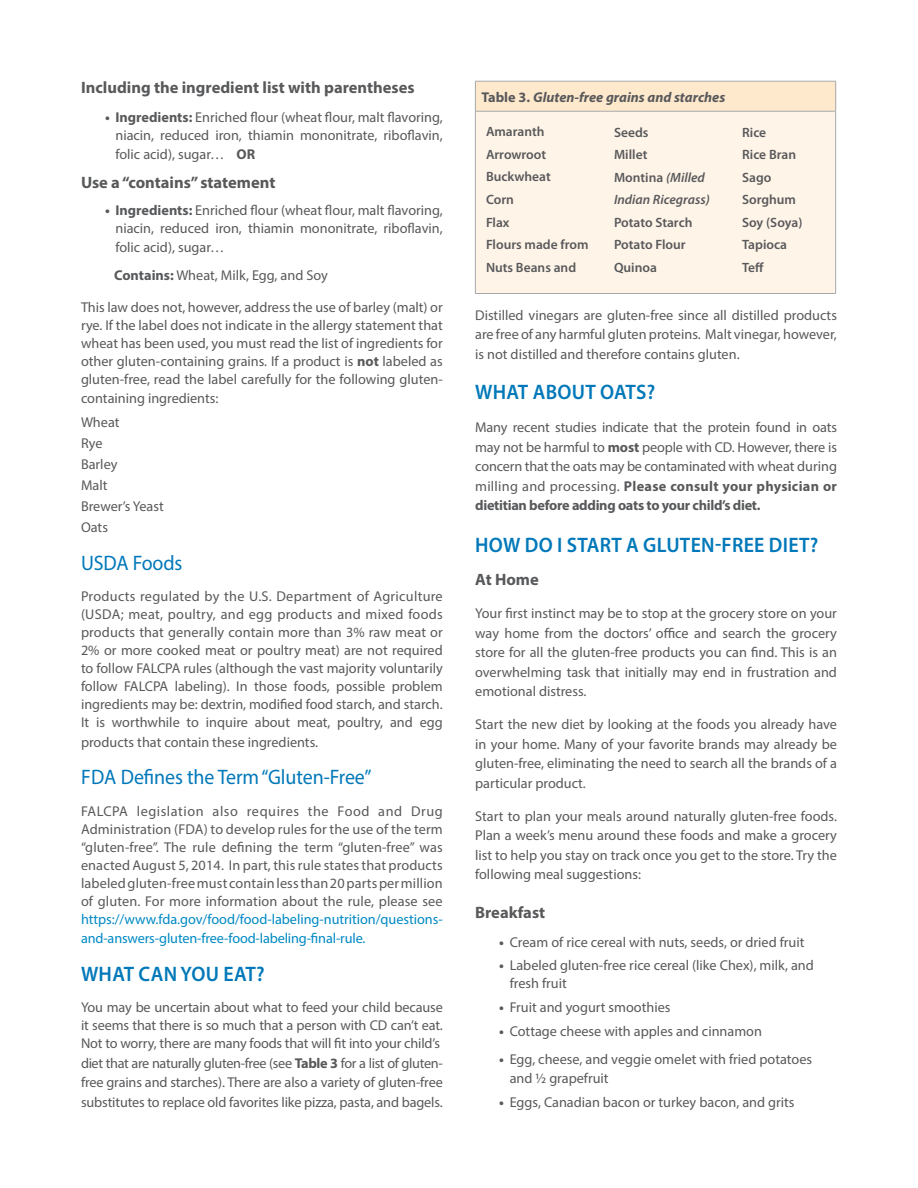
<style>
.page{position:relative;width:918px;height:1188px;background:#fff}
.page>*{position:absolute;margin:0;border:0;box-sizing:border-box;transform-origin:0 0}
.t1{font:600 21px "Myriad Pro";letter-spacing:.015em;color:#0078b9;scale:.95 1}
.t2{font:21px "Myriad Pro";letter-spacing:-.005em;color:#0078b9;scale:.95 1}
.t3{font:700 16.5px "Myriad Pro";color:#58595b}
.t4{font:14.25px/18px "Myriad Pro";color:#58595b;text-align:justify}
.t5{font:14.25px/19.5px "Myriad Pro";letter-spacing:-.01em;color:#0089c4}
.t6{font:italic 700 14.25px "Myriad Pro";color:#58595b}
.t7{font:600 13.5px/22.5px "Myriad Pro";color:#58595b}
.t8{font:italic 600 13.5px/22.5px "Myriad Pro";color:#58595b}
.s1{font-weight:700}
.s2{font-style:normal}
</style>
<div class="page">
<div style="left:475px;top:81px;width:361px;height:30px;background:#ffe9cd"></div>
<div style="left:475px;top:111px;width:361px;height:182px;background:#fff4e8"></div>
<hr style="left:475px;top:81px;width:361px;height:1px;background:#a7a9ac">
<hr style="left:475px;top:81px;width:1px;height:30px;background:#a7a9ac">
<hr style="left:835px;top:81px;width:1px;height:30px;background:#a7a9ac">
<hr style="left:475px;top:111px;width:361px;height:1px;background:#a7a9ac">
<hr style="left:475px;top:111px;width:1px;height:182px;background:#a7a9ac">
<hr style="left:835px;top:111px;width:1px;height:182px;background:#a7a9ac">
<hr style="left:475px;top:293px;width:361px;height:1px;background:#a7a9ac">
<p class="t3" style="left:81px;top:77px;width:335px">Including the ingredient list with parentheses</p>
<p class="t4" style="left:105px;top:108px;width:339px;text-align:right"><span class="s1">• Ingredients:</span> Enriched flour (wheat flour, malt flavoring, niacin, reduced iron, thiamin mononitrate, riboflavin,</p>
<p class="t4" style="left:116px;top:145px;width:141px">folic acid), sugar… <span class="s1">OR</span></p>
<p class="t3" style="left:81px;top:171px;width:196px">Use a “contains” statement</p>
<p class="t4" style="left:105px;top:201px;width:339px;text-align:right"><span class="s1">• Ingredients:</span> Enriched flour (wheat flour, malt flavoring, niacin, reduced iron, thiamin mononitrate, riboflavin,</p>
<p class="t4" style="left:114px;top:233px;width:215px;line-height:28.2px">folic acid), sugar…<br><span class="s1">Contains:</span> Wheat, Milk, Egg, and Soy</p>
<p class="t4" style="left:81px;top:298px;width:363px">This law does not, however, address the use of barley (malt) or rye. If the label does not indicate in the allergy statement that wheat has been used, you must read the list of ingredients for other gluten-containing grains. If a product is <span class="s1">not</span> labeled as gluten-free, read the label carefully for the following gluten-</p>
<p class="t4" style="left:81px;top:386px;width:139px;line-height:24px">containing ingredients:<br>Wheat</p>
<p class="t4" style="left:81px;top:433px;width:84px;line-height:21px;text-align:left">Rye<br>Barley<br>Malt<br>Brewer’s Yeast<br>Oats</p>
<h1 class="t2" style="left:81px;top:550px;width:108px">USDA Foods</h1>
<p class="t4" style="left:81px;top:587px;width:363px">Products regulated by the U.S. Department of Agriculture (USDA; meat, poultry, and egg products and mixed foods products that generally contain more than 3% raw meat or 2% or more cooked meat or poultry meat) are not required to follow FALCPA rules (although the vast majority voluntarily follow FALCPA labeling). In those foods, possible problem ingredients may be: dextrin, modified food starch, and starch.<br>It is worthwhile to inquire about meat, poultry, and egg</p>
<p class="t4" style="left:81px;top:733px;width:239px">products that contain these ingredients.</p>
<h1 class="t2" style="left:81px;top:764px;width:307px">FDA Defines the Term “Gluten-Free”</h1>
<p class="t4" style="left:81px;top:802px;width:363px">FALCPA legislation also requires the Food and Drug Administration (FDA) to develop rules for the use of the term “gluten-free”. The rule defining the term “gluten-free” was enacted August 5, 2014. In part, this rule states that products labeled gluten-free must contain less than 20 parts per million of gluten. For more information about the rule, please see</p>
<p class="t5" style="left:81px;top:909px;width:363px">https://www.fda.gov/food/food-labeling-nutrition/questions&shy;and-answers-gluten-free-food-labeling-final-rule.</p>
<h1 class="t1" style="left:81px;top:960px;width:195px">WHAT CAN YOU EAT?</h1>
<p class="t4" style="left:81px;top:998px;width:363px">You may be uncertain about what to feed your child because it seems that there is so much that a person with CD can’t eat.<br>Not to worry, there are many foods that will fit into your child’s</p>
<p class="t4" style="left:81px;top:1053px;width:363px;line-height:19.5px">diet that are naturally gluten-free (see <span class="s1">Table 3</span> for a list of gluten&shy;free grains and starches). There are also a variety of gluten-free substitutes to replace old favorites like pizza, pasta, and bagels.</p>
<p class="t6" style="left:481px;top:87px;width:245px"><span class="s2">Table 3.</span> Gluten-free grains and starches</p>
<p class="t7" style="left:486px;top:120px;width:104px">Amaranth<br>Arrowroot<br>Buckwheat<br>Corn<br>Flax<br>Flours made from<br>Nuts Beans and</p>
<p class="t8" style="left:614px;top:120px;width:97px"><span class="s2">Seeds<br>Millet<br>Montina</span> (Milled<br>Indian Ricegrass)</p>
<p class="t7" style="left:614px;top:210px;width:80px">Potato Starch<br>Potato Flour<br>Quinoa</p>
<p class="t7" style="left:742px;top:120px;width:62px">Rice<br>Rice Bran<br>Sago<br>Sorghum<br>Soy (Soya)<br>Tapioca<br>Teff</p>
<p class="t4" style="left:475px;top:305px;width:363px;line-height:19.5px">Distilled vinegars are gluten-free since all distilled products are free of any harmful gluten proteins. Malt vinegar, however, is not distilled and therefore contains gluten.</p>
<h1 class="t1" style="left:475px;top:379px;width:191px">WHAT ABOUT OATS?</h1>
<p class="t4" style="left:475px;top:417px;width:363px;line-height:19.5px">Many recent studies indicate that the protein found in oats may not be harmful to <span class="s1">most</span> people with CD. However, there is concern that the oats may be contaminated with wheat during milling and processing. <span class="s1">Please consult your physician or dietitian before adding oats to your child’s diet.</span></p>
<h1 class="t1" style="left:475px;top:532px;width:363px">HOW DO I START A GLUTEN-FREE DIET?</h1>
<p class="t3" style="left:475px;top:569px;width:65px">At Home</p>
<p class="t4" style="left:475px;top:603px;width:363px;line-height:19.5px">Your first instinct may be to stop at the grocery store on your way home from the doctors’ office and search the grocery store for all the gluten-free products you can find. This is an overwhelming task that initially may end in frustration and emotional distress.</p>
<p class="t4" style="left:475px;top:714px;width:363px;line-height:19.5px">Start the new diet by looking at the foods you already have in your home. Many of your favorite brands may already be gluten-free, eliminating the need to search all the brands of a particular product.</p>
<p class="t4" style="left:475px;top:806px;width:363px;line-height:19.5px">Start to plan your meals around naturally gluten-free foods.<br>Plan a week’s menu around these foods and make a grocery list to help you stay on track once you get to the store. Try the following meal suggestions:</p>
<p class="t3" style="left:475px;top:902px;width:72px">Breakfast</p>
<p class="t4" style="left:499px;top:933px;width:307px"><span class="s1">•</span> Cream of rice cereal with nuts, seeds, or dried fruit</p>
<p class="t4" style="left:510px;top:956px;width:306px;text-indent:-11px"><span class="s1">•</span> Labeled gluten-free rice cereal (like Chex), milk, and fresh fruit</p>
<p class="t4" style="left:499px;top:998px;width:173px"><span class="s1">•</span> Fruit and yogurt smoothies</p>
<p class="t4" style="left:499px;top:1022px;width:264px"><span class="s1">•</span> Cottage cheese with apples and cinnamon</p>
<p class="t4" style="left:510px;top:1049px;width:304px;line-height:19.5px;text-indent:-11px"><span class="s1">•</span> Egg, cheese, and veggie omelet with fried potatoes and ½ grapefruit</p>
<p class="t4" style="left:499px;top:1093px;width:297px"><span class="s1">•</span> Eggs, Canadian bacon or turkey bacon, and grits</p>
</div>
